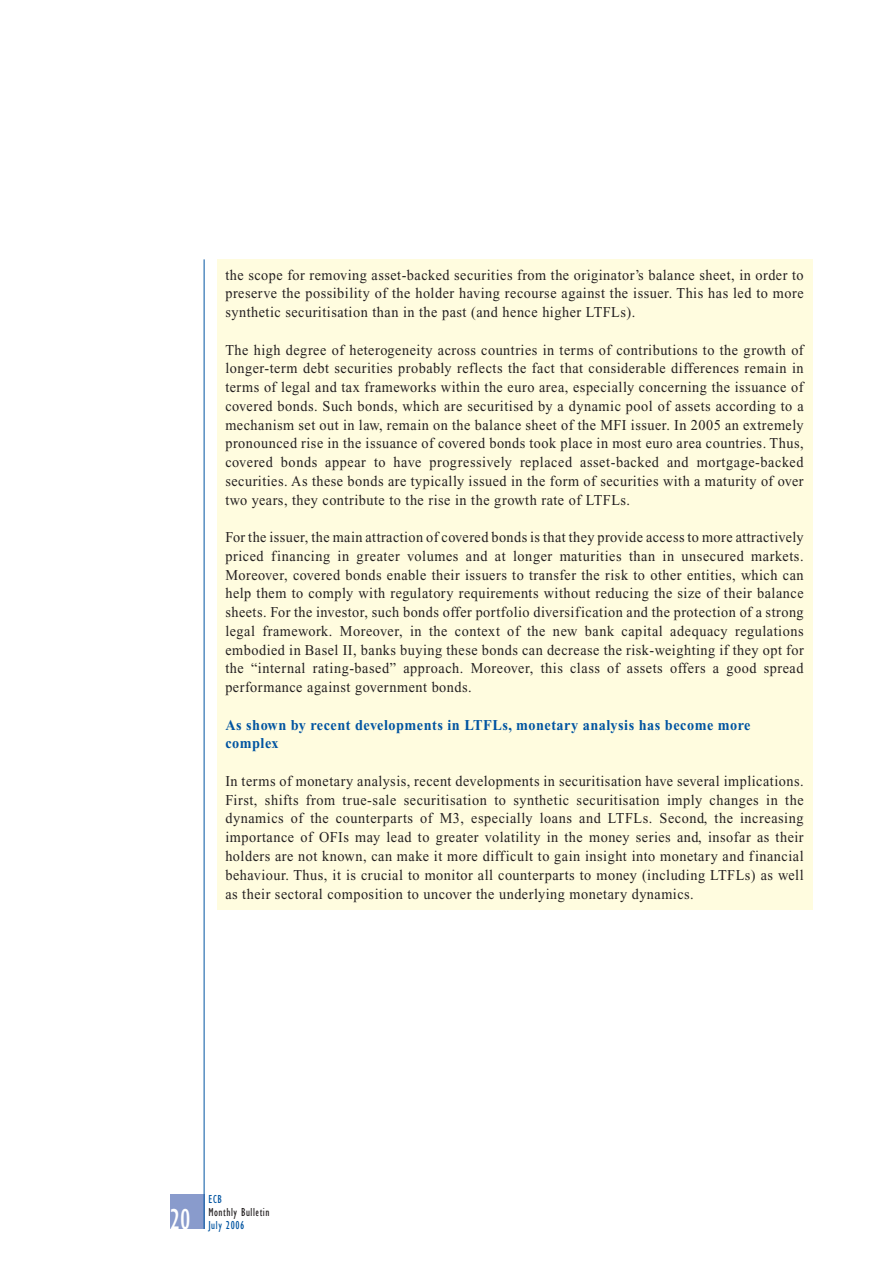
<style>
.page{position:relative;width:893px;height:1263px;background:#fff}
.page>*{position:absolute;margin:0;border:0;box-sizing:border-box;transform-origin:0 0}
.t1{font:condensed 30px "Gill Sans";color:#fff;scale:.95 1}
.t2{font:15px/18.8px "Times New Roman";letter-spacing:.035em;color:#231f20;text-align:justify;scale:.95 1}
.t3{font:700 15px/18.8px "Times New Roman";letter-spacing:.035em;color:#0054a1;scale:.95 1}
.t4{font:condensed 12px "Gill Sans";letter-spacing:.05em;color:#231f20;scale:.95 1}
.t5{font:condensed 12px "Gill Sans";letter-spacing:.05em;color:#0054a1;scale:.95 1}
</style>
<div class="page">
<div style="left:170px;top:1195px;width:34px;height:34px;background:#899bcc"></div>
<hr style="left:204px;top:259px;width:1px;height:970px;background:#0054a1">
<div style="left:217px;top:259px;width:595px;height:651px;background:#fffcdf"></div>
<p class="t2" style="left:225px;top:267px;width:610px">the scope for removing asset-backed securities from the originator’s balance sheet, in order to preserve the possibility of the holder having recourse against the issuer. This has led to more synthetic securitisation than in the past (and hence higher LTFLs).</p>
<p class="t2" style="left:225px;top:342px;width:610px">The high degree of heterogeneity across countries in terms of contributions to the growth of longer-term debt securities probably reflects the fact that considerable differences remain in terms of legal and tax frameworks within the euro area, especially concerning the issuance of covered bonds. Such bonds, which are securitised by a dynamic pool of assets according to a mechanism set out in law, remain on the balance sheet of the MFI issuer. In 2005 an extremely pronounced rise in the issuance of covered bonds took place in most euro area countries. Thus, covered bonds appear to have progressively replaced asset-backed and mortgage-backed securities. As these bonds are typically issued in the form of securities with a maturity of over two years, they contribute to the rise in the growth rate of LTFLs.</p>
<p class="t2" style="left:225px;top:529px;width:610px">For the issuer, the main attraction of covered bonds is that they provide access to more attractively priced financing in greater volumes and at longer maturities than in unsecured markets.<br>Moreover, covered bonds enable their issuers to transfer the risk to other entities, which can help them to comply with regulatory requirements without reducing the size of their balance sheets. For the investor, such bonds offer portfolio diversification and the protection of a strong legal framework. Moreover, in the context of the new bank capital adequacy regulations embodied in Basel II, banks buying these bonds can decrease the risk-weighting if they opt for the “internal rating-based” approach. Moreover, this class of assets offers a good spread performance against government bonds.</p>
<p class="t3" style="left:225px;top:717px;width:554px">As shown by recent developments in LTFLs, monetary analysis has become more complex</p>
<p class="t2" style="left:225px;top:773px;width:610px">In terms of monetary analysis, recent developments in securitisation have several implications.<br>First, shifts from true-sale securitisation to synthetic securitisation imply changes in the dynamics of the counterparts of M3, especially loans and LTFLs. Second, the increasing importance of OFIs may lead to greater volatility in the money series and, insofar as their holders are not known, can make it more difficult to gain insight into monetary and financial behaviour. Thus, it is crucial to monitor all counterparts to money (including LTFLs) as well as their sectoral composition to uncover the underlying monetary dynamics.</p>
<h1 class="t1" style="left:170px;top:1208px;width:23px">20</h1>
<p class="t5" style="left:208px;top:1195px;width:16px">ECB</p>
<p class="t4" style="left:208px;top:1208px;width:66px">Monthly Bulletin</p>
<p class="t5" style="left:208px;top:1220px;width:39px">July 2006</p>
</div>
